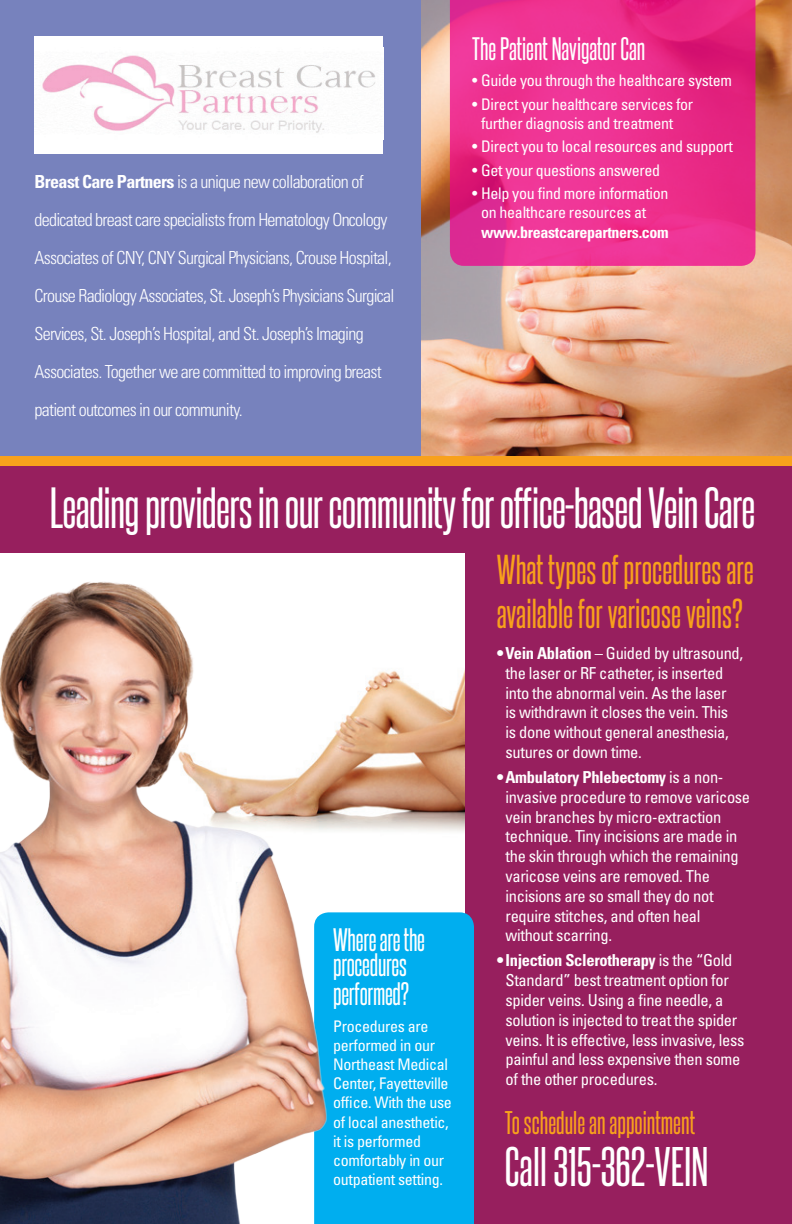
<style>
.page{position:relative;width:792px;height:1224px;background:#fff}
.page>*{position:absolute;margin:0;border:0;box-sizing:border-box;transform-origin:0 0}
.t1{font:50px "Steelfish Rg";letter-spacing:-.015em;color:#fff}
.t2{font:48px "Steelfish Rg";color:#fff}
.t3{font:36px/43.2px "Steelfish Rg";color:#f8a11c}
.t4{font:28.2px "Steelfish Rg";color:#f8a11c}
.t5{font:28px/25px "Steelfish Rg";letter-spacing:-.01em;color:#fff}
.t6{font:300 condensed 18px/38px "Univers";letter-spacing:-.04em;color:#fff}
.t7{font:condensed 16.4px/19.8px "Univers";letter-spacing:-.02em;color:#fff}
.t8{font:condensed 16px/19.2px "Univers";letter-spacing:-.02em;color:#fff}
.t9{font:700 condensed 16px "Univers";letter-spacing:-.02em;color:#fff}
.s1{font-weight:700}
</style>
<div class="page">
<img style="left:333px;top:638px;width:133px;height:205px">
<div style="left:0;top:0;width:422px;height:460px;background:#7782bd"></div>
<img style="left:422px;top:0;width:370px;height:456px">
<div style="left:466px;top:517px;width:326px;height:707px;background:#971f5e"></div>
<svg style="left:450px;top:0;width:305px;height:266px;background:#ea2d8d"></svg>
<div style="left:333px;top:912px;width:141px;height:312px;background:#00aeef"></div>
<hr style="left:791px;top:797px;width:1px;height:427px;background:#1b90ab">
<div style="left:35px;top:36px;width:348px;height:118px;background:#fff"></div>
<img style="left:42px;top:55px;width:333px;height:78px">
<div style="left:0;top:465px;width:792px;height:88px;background:#971f5e"></div>
<img style="left:0;top:582px;width:333px;height:642px">
<div style="left:0;top:456px;width:792px;height:9px;background:#f8a11c"></div>
<p class="t6" style="left:35px;top:163px;width:361px"><span class="s1">Breast Care Partners</span> is a unique new collaboration of dedicated breast care specialists from Hematology Oncology Associates of CNY, CNY Surgical Physicians, Crouse Hospital, Crouse Radiology Associates, St. Joseph’s Physicians Surgical Services, St. Joseph’s Hospital, and St. Joseph’s Imaging Associates. Together we are committed to improving breast patient outcomes in our community.</p>
<h3 class="t5" style="left:472px;top:35px;width:175px">The Patient Navigator Can</h3>
<p class="t8" style="left:472px;top:70px;width:261px">• Guide you through the healthcare system</p>
<p class="t8" style="left:481px;top:94px;width:214px;text-indent:-9px">• Direct your healthcare services for further diagnosis and treatment</p>
<p class="t8" style="left:472px;top:137px;width:262px">• Direct you to local resources and support</p>
<p class="t8" style="left:472px;top:160px;width:189px">• Get your questions answered</p>
<p class="t8" style="left:481px;top:184px;width:189px;text-indent:-9px">• Help you find more information on healthcare resources at</p>
<p class="t9" style="left:481px;top:222px;width:189px">www.breastcarepartners.com</p>
<h1 class="t1" style="left:50px;top:477px;width:707px">Leading providers in our community for office-based Vein Care</h1>
<h3 class="t5" style="left:333px;top:926px;width:93px">Where are the procedures</h3>
<h3 class="t5" style="left:333px;top:981px;width:78px">performed?</h3>
<p class="t8" style="left:333px;top:1016px;width:120px">Procedures are performed in our<br>Northeast Medical<br>Center, Fayetteville office. With the use of local anesthetic, it is performed comfortably in our outpatient setting.</p>
<h3 class="t3" style="left:497px;top:547px;width:259px">What types of procedures are available for varicose veins?</h3>
<p class="t7" style="left:506px;top:643px;width:239px;text-indent:-9px"><span class="s1">•Vein Ablation</span> – Guided by ultrasound, the laser or RF catheter, is inserted into the abnormal vein. As the laser<br>is withdrawn it closes the vein. This<br>is done without general anesthesia, sutures or down time.</p>
<p class="t7" style="left:506px;top:767px;width:246px;text-indent:-9px"><span class="s1">•Ambulatory Phlebectomy</span> is a non&shy;invasive procedure to remove varicose vein branches by micro-extraction technique. Tiny incisions are made in the skin through which the remaining varicose veins are removed. The incisions are so small they do not require stitches, and often heal without scarring.</p>
<p class="t7" style="left:506px;top:950px;width:241px;text-indent:-9px"><span class="s1">• Injection Sclerotherapy</span> is the “Gold Standard” best treatment option for spider veins. Using a fine needle, a solution is injected to treat the spider veins. It is effective, less invasive, less painful and less expensive then some of the other procedures.</p>
<h3 class="t4" style="left:505px;top:1106px;width:192px">To schedule an appointment</h3>
<h2 class="t2" style="left:505px;top:1137px;width:205px">Call 315-362-VEIN</h2>
</div>
